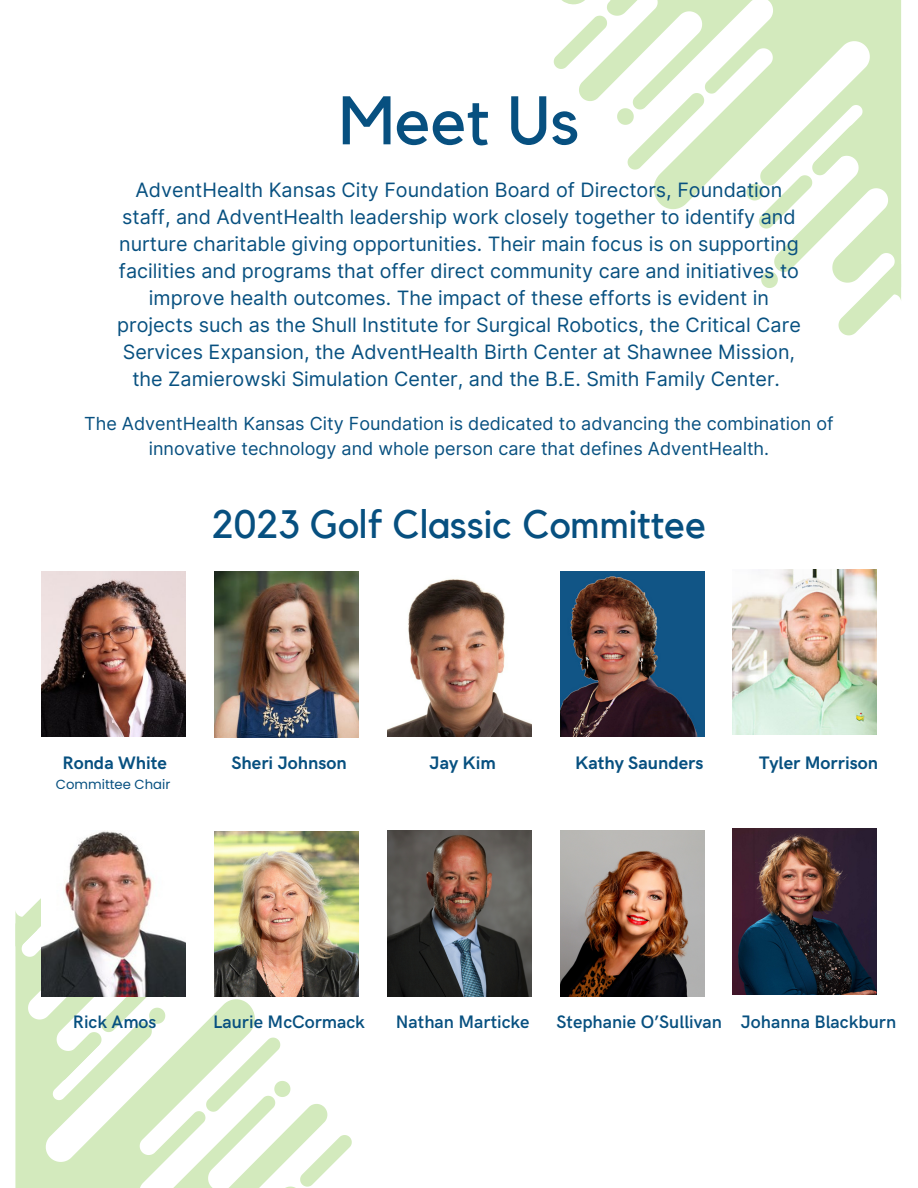
<style>
.page{position:relative;width:918px;height:1188px;background:#fff}
.page>*{position:absolute;margin:0;border:0;box-sizing:border-box;transform-origin:0 0}
.t1{font:67.8px "Kollektif";color:#075080}
.t2{font:39.45px "Kollektif";color:#075080}
.t3{font:19.8px/27px "Inter";color:#075080;text-align:center}
.t4{font:600 18.15px "HK Grotesk";color:#075080}
.t5{font:700 18.15px "HK Grotesk";color:#075080}
.t6{font:18px/24.8px "Inter";color:#075080;text-align:center}
.t7{font:13.2px "Poppins";color:#075080}
</style>
<div class="page">
<svg style="left:15px;top:942px;width:313px;height:246px;fill:#d3eabd"></svg>
<svg style="left:15px;top:898px;width:26px;height:48px"></svg>
<svg style="left:203px;top:1035px;width:87px;height:80px"></svg>
<svg style="left:297px;top:1132px;width:55px;height:56px"></svg>
<svg style="left:53px;top:996px;width:112px;height:85px"></svg>
<svg style="left:562px;top:0;width:339px;height:280px"></svg>
<svg style="left:839px;top:264px;width:62px;height:71px"></svg>
<svg style="left:761px;top:271px;width:17px;height:17px"></svg>
<svg style="left:617px;top:90px;width:90px;height:83px"></svg>
<svg style="left:553px;top:13px;width:57px;height:59px"></svg>
<svg style="left:746px;top:125px;width:116px;height:107px"></svg>
<img style="left:733px;top:569px;width:144px;height:166px">
<img style="left:41px;top:571px;width:144px;height:166px">
<img style="left:214px;top:572px;width:144px;height:165px">
<img style="left:387px;top:579px;width:144px;height:158px">
<img style="left:560px;top:571px;width:144px;height:166px">
<img style="left:733px;top:829px;width:144px;height:165px">
<img style="left:41px;top:831px;width:144px;height:165px">
<img style="left:214px;top:831px;width:144px;height:166px">
<img style="left:387px;top:831px;width:144px;height:165px">
<img style="left:560px;top:831px;width:144px;height:165px">
<h1 class="t1" style="left:339px;top:89px;width:242px">Meet Us</h1>
<p class="t3" style="left:117px;top:177px;width:685px">AdventHealth Kansas City Foundation Board of Directors, Foundation staff, and AdventHealth leadership work closely together to identify and nurture charitable giving opportunities. Their main focus is on supporting facilities and programs that offer direct community care and initiatives to improve health outcomes. The impact of these efforts is evident in projects such as the Shull Institute for Surgical Robotics, the Critical Care Services Expansion, the AdventHealth Birth Center at Shawnee Mission, the Zamierowski Simulation Center, and the B.E. Smith Family Center.</p>
<p class="t6" style="left:84px;top:411px;width:751px">The AdventHealth Kansas City Foundation is dedicated to advancing the combination of innovative technology and whole person care that defines AdventHealth.</p>
<h2 class="t2" style="left:212px;top:506px;width:496px">2023 Golf Classic Committee</h2>
<p class="t5" style="left:63px;top:753px;width:106px">Ronda White</p>
<p class="t5" style="left:232px;top:753px;width:117px">Sheri Johnson</p>
<p class="t5" style="left:430px;top:753px;width:68px">Jay Kim</p>
<p class="t5" style="left:575px;top:753px;width:130px">Kathy Saunders</p>
<p class="t7" style="left:56px;top:775px;width:116px">Committee Chair</p>
<p class="t5" style="left:759px;top:753px;width:120px">Tyler Morrison</p>
<p class="t4" style="left:73px;top:1012px;width:85px">Rick Amos</p>
<p class="t4" style="left:213px;top:1012px;width:153px">Laurie McCormack</p>
<p class="t4" style="left:396px;top:1012px;width:135px">Nathan Marticke</p>
<p class="t4" style="left:557px;top:1012px;width:341px">Stephanie O’Sullivan Johanna Blackburn</p>
</div>
